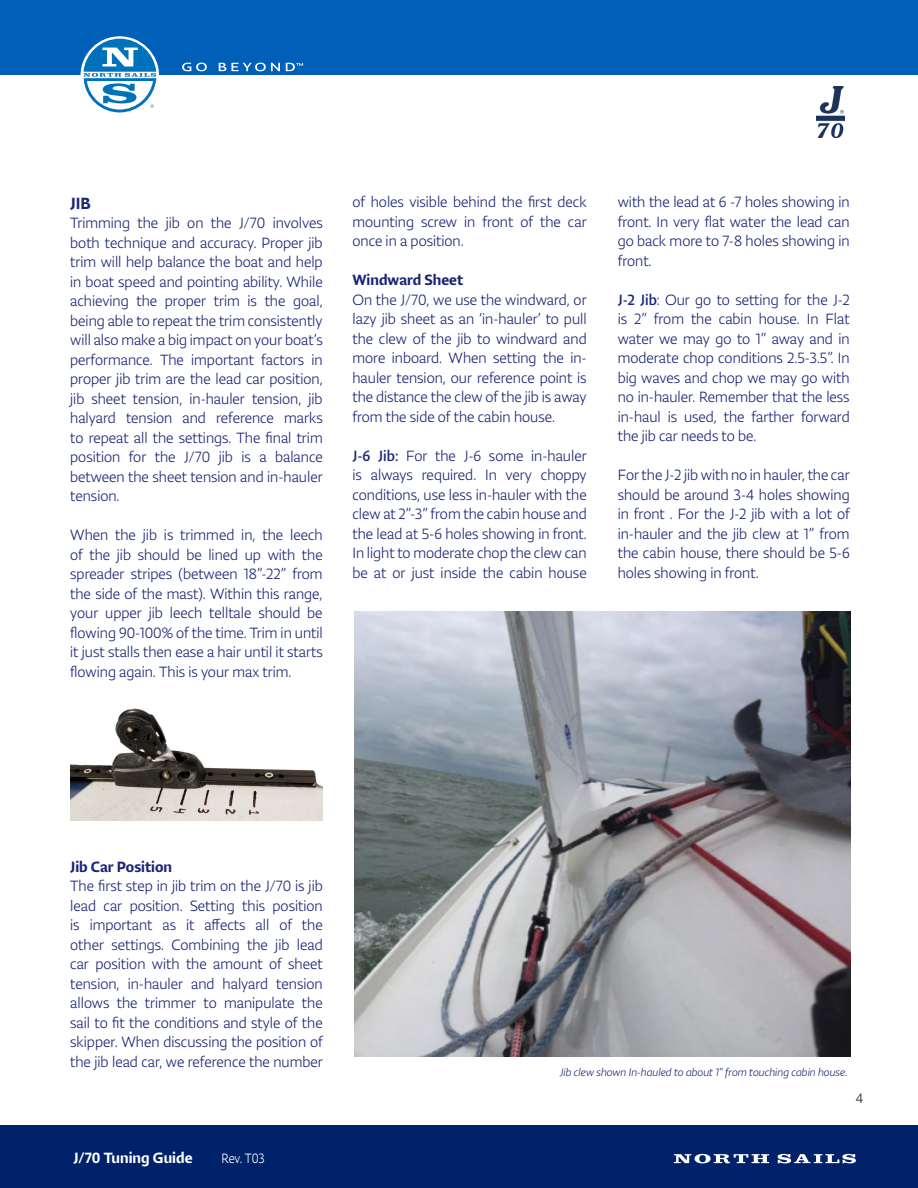
<style>
.page{position:relative;width:918px;height:1188px;background:#fff}
.page>*{position:absolute;margin:0;border:0;box-sizing:border-box;transform-origin:0 0}
.Heading_3__Blue{font:500 18px "Lumin Sans Std";color:#192575}
.t1{font:300 16.5px/19.5px "Lumin Sans Std";color:#192575;text-align:justify}
.t2{font:500 16.5px "Lumin Sans Std";color:#192575}
.t3{font:500 16.5px "Lumin Sans Std";color:#fff}
.t4{font:300 15px "Lumin Sans Std";letter-spacing:-.01em;color:#fff;scale:.9 1}
.t5{font:300 15px "Lumin Sans Std";color:#231f20}
.Photo_caption{font:italic 300 12px "Lumin Sans Std";color:#192575}
.s1{font-weight:400}
</style>
<div class="page">
<div style="left:0;top:0;width:918px;height:74px;background:#005fb9"></div>
<div style="left:0;top:1125px;width:918px;height:63px;background:#00226b"></div>
<svg style="left:778px;top:1154px;width:78px;height:9px"></svg>
<svg style="left:674px;top:1154px;width:95px;height:9px"></svg>
<img style="left:817px;top:87px;width:27px;height:50px">
<svg style="left:182px;top:63px;width:25px;height:8px"></svg>
<svg style="left:219px;top:63px;width:61px;height:8px"></svg>
<svg style="left:286px;top:63px;width:17px;height:8px"></svg>
<svg style="left:80px;top:36px;width:79px;height:79px"></svg>
<svg style="left:83px;top:39px;width:73px;height:73px"></svg>
<img style="left:70px;top:708px;width:253px;height:113px">
<img style="left:354px;top:611px;width:497px;height:445px">
<p class="Heading_3__Blue" style="left:70px;top:193px;width:22px">JIB</p>
<p class="t1" style="left:70px;top:213px;width:254px">Trimming the jib on the J/70 involves both technique and accuracy. Proper jib trim will help balance the boat and help in boat speed and pointing ability. While achieving the proper trim is the goal, being able to repeat the trim consistently will also make a big impact on your boat’s performance. The important factors in proper jib trim are the lead car position, jib sheet tension, in-hauler tension, jib halyard tension and reference marks to repeat all the settings. The final trim position for the J/70 jib is a balance between the sheet tension and in-hauler tension.</p>
<p class="t1" style="left:70px;top:525px;width:254px">When the jib is trimmed in, the leech of the jib should be lined up with the spreader stripes (between 18”-22” from the side of the mast). Within this range, your upper jib leech telltale should be flowing 90-100% of the time. Trim in until it just stalls then ease a hair until it starts flowing again. This is your max trim.</p>
<p class="t1" style="left:352px;top:193px;width:236px">of holes visible behind the first deck mounting screw in front of the car once in a position.</p>
<p class="t2" style="left:352px;top:271px;width:112px">Windward Sheet</p>
<p class="t1" style="left:352px;top:290px;width:236px">On the J/70, we use the windward, or lazy jib sheet as an ‘in-hauler’ to pull the clew of the jib to windward and more inboard. When setting the in&shy;hauler tension, our reference point is the distance the clew of the jib is away from the side of the cabin house.</p>
<p class="t1" style="left:352px;top:446px;width:236px"><span class="s1">J-6 Jib:</span> For the J-6 some in-hauler is always required. In very choppy conditions, use less in-hauler with the clew at 2”-3” from the cabin house and the lead at 5-6 holes showing in front.<br>In light to moderate chop the clew can be at or just inside the cabin house</p>
<p class="t1" style="left:618px;top:193px;width:233px">with the lead at 6 -7 holes showing in front. In very flat water the lead can go back more to 7-8 holes showing in front.</p>
<p class="t1" style="left:618px;top:290px;width:233px"><span class="s1">J-2 Jib</span>: Our go to setting for the J-2 is 2” from the cabin house. In Flat water we may go to 1” away and in moderate chop conditions 2.5-3.5”. In big waves and chop we may go with no in-hauler. Remember that the less in-haul is used, the farther forward the jib car needs to be.</p>
<p class="t1" style="left:618px;top:466px;width:233px">For the J-2 jib with no in hauler, the car should be around 3-4 holes showing in front . For the J-2 jib with a lot of in-hauler and the jib clew at 1” from the cabin house, there should be 5-6 holes showing in front.</p>
<p class="t2" style="left:70px;top:857px;width:103px">Jib Car Position</p>
<p class="t1" style="left:70px;top:876px;width:254px">The first step in jib trim on the J/70 is jib lead car position. Setting this position is important as it affects all of the other settings. Combining the jib lead car position with the amount of sheet tension, in-hauler and halyard tension allows the trimmer to manipulate the sail to fit the conditions and style of the skipper. When discussing the position of the jib lead car, we reference the number</p>
<p class="t3" style="left:74px;top:1149px;width:121px">J/70 Tuning Guide</p>
<p class="t4" style="left:222px;top:1151px;width:49px">Rev. T03</p>
<p class="Photo_caption" style="left:560px;top:1066px;width:289px">Jib clew shown In-hauled to about 1” from touching cabin house.</p>
<p class="t5" style="left:856px;top:1090px;width:9px">4</p>
</div>
